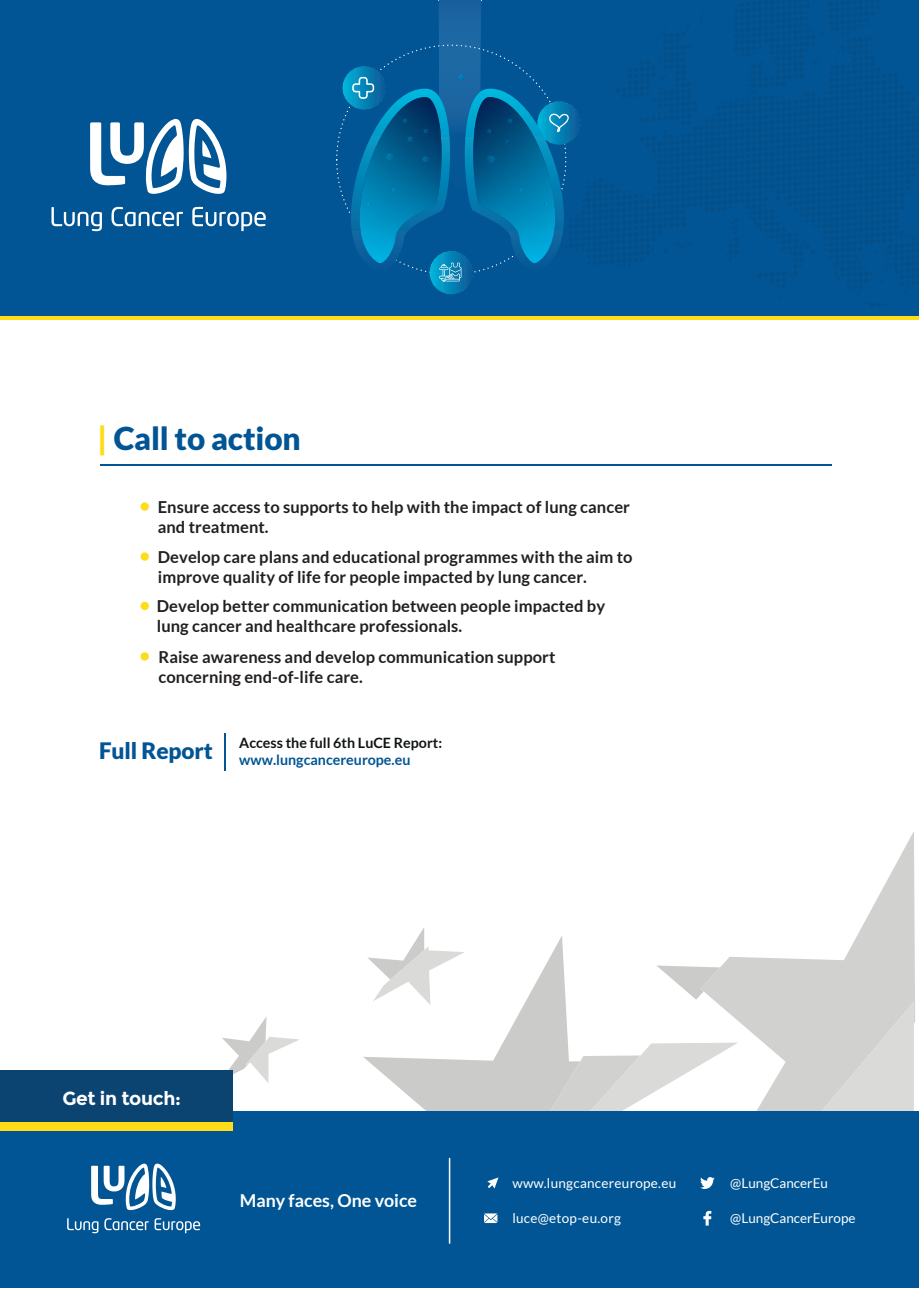
<style>
.page{position:relative;width:919px;height:1289px;background:#fff}
.page>*{position:absolute;margin:0;border:0;box-sizing:border-box;transform-origin:0 0}
.t1{font:900 31.5px "Lato";letter-spacing:-.005em;color:#015594}
.t2{font:700 18.9px "Montserrat";letter-spacing:-.02em;color:#fff}
.t3{font:700 17.85px "Lato";color:#fff}
.t4{font:700 16.5px/19.8px "Lato";letter-spacing:.005em;color:#231f20}
.t5{font:700 14.25px/17.1px "Lato";color:#111416}
.t6{font:13.5px "Lato";letter-spacing:.02em;color:#fff}
.t7{font:13.5px "Lato";color:#fff}
.s1{font-style:italic;color:#fedc18}
.s2{color:#015594}
</style>
<div class="page">
<svg style="left:222px;top:1016px;width:77px;height:67px"></svg>
<svg style="left:363px;top:927px;width:337px;height:184px"></svg>
<svg style="left:700px;top:831px;width:215px;height:280px"></svg>
<svg style="left:820px;top:1001px;width:93px;height:110px;background:#d5d5d4"></svg>
<hr style="left:225px;top:732px;width:1px;height:38px;background:#015594">
<div style="left:0;top:1111px;width:918px;height:176px;background:#015594"></div>
<svg style="left:67px;top:1218px;width:31px;height:15px"></svg>
<svg style="left:104px;top:1218px;width:96px;height:15px"></svg>
<svg style="left:91px;top:1163px;width:85px;height:47px"></svg>
<hr style="left:449px;top:1157px;width:1px;height:86px;background:#fff">
<svg style="left:700px;top:1177px;width:14px;height:11px"></svg>
<svg style="left:703px;top:1210px;width:8px;height:15px"></svg>
<svg style="left:484px;top:1213px;width:13px;height:9px"></svg>
<svg style="left:487px;top:1177px;width:11px;height:11px"></svg>
<div style="left:0;top:1070px;width:232px;height:60px;background:#0b4371"></div>
<div style="left:0;top:1122px;width:232px;height:8px;background:#fedc18"></div>
<hr style="left:100px;top:464px;width:731px;height:2px;background:#015594">
<div style="left:140px;top:502px;width:9px;height:8px;background:#fedc18;border-radius:50%"></div>
<div style="left:140px;top:552px;width:9px;height:8px;background:#fedc18;border-radius:50%"></div>
<div style="left:140px;top:602px;width:9px;height:8px;background:#fedc18;border-radius:50%"></div>
<div style="left:140px;top:652px;width:9px;height:8px;background:#fedc18;border-radius:50%"></div>
<div style="left:0;top:0;width:918px;height:316px;background:#015594"></div>
<svg style="left:51px;top:207px;width:51px;height:24px"></svg>
<svg style="left:192px;top:207px;width:74px;height:24px"></svg>
<svg style="left:111px;top:207px;width:72px;height:19px"></svg>
<svg style="left:90px;top:119px;width:136px;height:75px"></svg>
<svg style="left:343px;top:0;width:576px;height:307px"></svg>
<hr style="left:0;top:316px;width:918px;height:4px;background:#fedc18">
<h1 class="t1" style="left:98px;top:420px;width:204px"><span class="s1">|</span> Call to action</h1>
<p class="t4" style="left:158px;top:497px;width:473px">Ensure access to supports to help with the impact of lung cancer and treatment.</p>
<p class="t4" style="left:158px;top:547px;width:476px">Develop care plans and educational programmes with the aim to improve quality of life for people impacted by lung cancer.</p>
<p class="t4" style="left:157px;top:596px;width:450px">Develop better communication between people impacted by lung cancer and healthcare professionals.</p>
<p class="t4" style="left:158px;top:646px;width:398px">Raise awareness and develop communication support concerning end-of-life care.</p>
<p class="t5" style="left:99px;top:733px;width:344px;text-indent:140px">Access the full 6th LuCE Report:<br><sup>Full</sup> <sup>Report</sup> <span class="s2">www.lungcancereurope.eu</span></p>
<p class="t2" style="left:62px;top:1087px;width:120px">Get in touch:</p>
<p class="t3" style="left:240px;top:1190px;width:179px">Many faces, One voice</p>
<p class="t6" style="left:512px;top:1175px;width:165px">www.lungcancereurope.eu</p>
<p class="t6" style="left:512px;top:1210px;width:110px">luce@etop-eu.org</p>
<p class="t7" style="left:730px;top:1175px;width:99px">@LungCancerEu</p>
<p class="t7" style="left:730px;top:1210px;width:127px">@LungCancerEurope</p>
</div>
